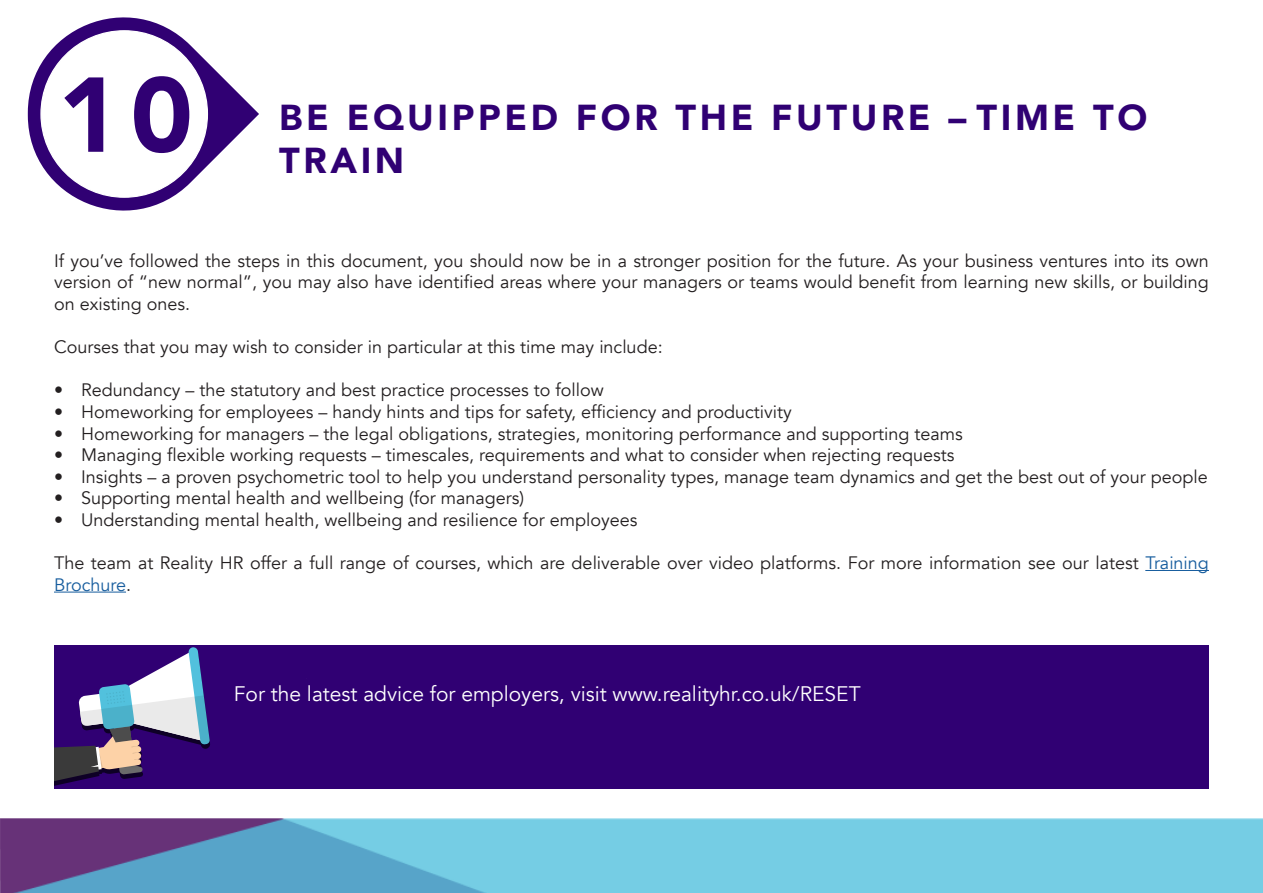
<style>
.page{position:relative;width:1263px;height:893px;background:#fff}
.page>*{position:absolute;margin:0;border:0;box-sizing:border-box;transform-origin:0 0}
.t1{font:900 105px "Avenir";color:#300073}
.t2{font:900 36px "Avenir";letter-spacing:.1em;color:#300073}
.t3{font:21px "Avenir";color:#fff}
.t4{font:18px/21.6px "Avenir";color:#231f20;text-align:justify}
.s1{color:#175d9e}
</style>
<div class="page">
<img style="left:0;top:819px;width:1263px;height:74px">
<hr style="left:1145px;top:570px;width:64px;height:1px;background:#175d9e">
<hr style="left:54px;top:592px;width:72px;height:1px;background:#175d9e">
<svg style="left:28px;top:17px;width:231px;height:194px"></svg>
<div style="left:41px;top:31px;width:166px;height:166px;background:#fff;border-radius:50%"></div>
<div style="left:54px;top:645px;width:1155px;height:144px;background:#300073"></div>
<svg style="left:54px;top:647px;width:156px;height:139px"></svg>
<p class="t1" style="left:58px;top:25px;width:136px">10</p>
<p class="t2" style="left:279px;top:87px;width:870px">BE EQUIPPED FOR THE FUTURE – TIME TO</p>
<p class="t2" style="left:279px;top:130px;width:127px">TRAIN</p>
<p class="t4" style="left:54px;top:250px;width:1156px">If you’ve followed the steps in this document, you should now be in a stronger position for the future. As your business ventures into its own version of “new normal”, you may also have identified areas where your managers or teams would benefit from learning new skills, or building on existing ones.</p>
<p class="t4" style="left:54px;top:336px;width:610px">Courses that you may wish to consider in particular at this time may include:</p>
<p class="t4" style="left:54px;top:380px;width:551px">• Redundancy – the statutory and best practice processes to follow</p>
<p class="t4" style="left:54px;top:401px;width:739px">• Homeworking for employees – handy hints and tips for safety, efficiency and productivity</p>
<p class="t4" style="left:54px;top:423px;width:910px">• Homeworking for managers – the legal obligations, strategies, monitoring performance and supporting teams</p>
<p class="t4" style="left:54px;top:444px;width:902px">• Managing flexible working requests – timescales, requirements and what to consider when rejecting requests</p>
<p class="t4" style="left:54px;top:466px;width:1155px">• Insights – a proven psychometric tool to help you understand personality types, manage team dynamics and get the best out of your people</p>
<p class="t4" style="left:54px;top:488px;width:471px">• Supporting mental health and wellbeing (for managers)</p>
<p class="t4" style="left:54px;top:509px;width:585px">• Understanding mental health, wellbeing and resilience for employees</p>
<p class="t4" style="left:54px;top:552px;width:1156px">The team at Reality HR offer a full range of courses, which are deliverable over video platforms. For more information see our latest <span class="s1">Training<br>Brochure</span>.</p>
<p class="t3" style="left:234px;top:681px;width:628px">For the latest advice for employers, visit www.realityhr.co.uk/RESET</p>
</div>
